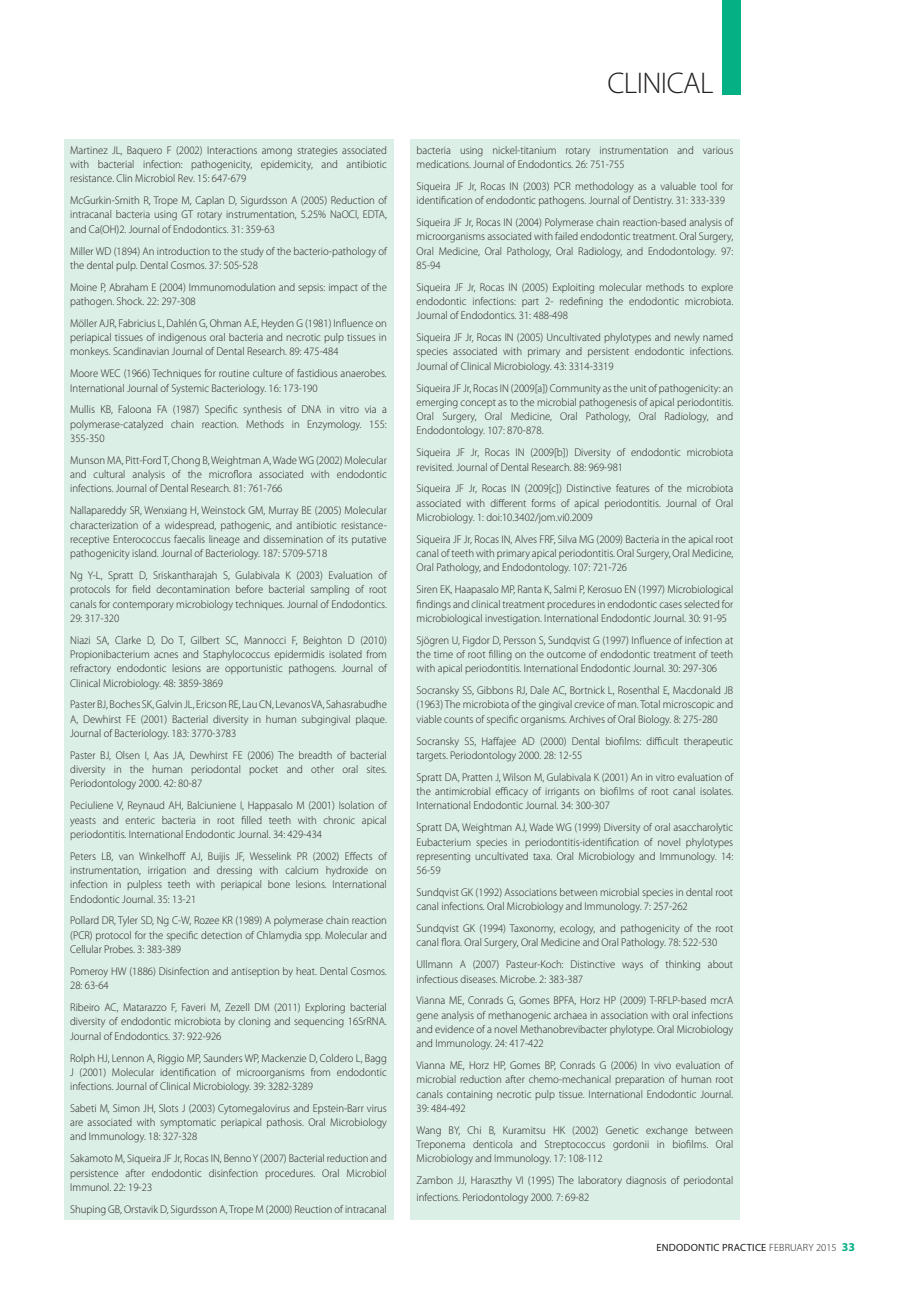
<style>
.page{position:relative;width:919px;height:1289px;background:#fff}
.page>*{position:absolute;margin:0;border:0;box-sizing:border-box;transform-origin:0 0}
.t1{font:300 30px "Myriad Pro";letter-spacing:-.02em;color:#231f20}
.t2{font:300 11.25px/14.2px "Myriad Pro";color:#231f20;text-align:justify;scale:.95 1}
.t3{font:10.5px "Myriad Pro";letter-spacing:.02em;color:#231f20}
.s1{font-weight:300}
.s2{font-weight:700;font-size:12px;color:#05b085}
</style>
<div class="page">
<div style="left:722px;top:0;width:19px;height:94px;background:#05b085"></div>
<div style="left:64px;top:139px;width:329px;height:1080px;background:#dcefe7"></div>
<div style="left:410px;top:139px;width:329px;height:1080px;background:#dcefe7"></div>
<p class="t2" style="left:70px;top:143px;width:335px">Martinez JL, Baquero F (2002) Interactions among strategies associated with bacterial infection: pathogenicity, epidemicity, and antibiotic resistance. Clin Microbiol Rev. 15: 647-679</p>
<p class="t2" style="left:70px;top:193px;width:335px">McGurkin-Smith R, Trope M, Caplan D, Sigurdsson A (2005) Reduction of intracanal bacteria using GT rotary instrumentation, 5.25% NaOCl, EDTA, and Ca(OH)2. Journal of Endodontics. 31: 359-63</p>
<p class="t2" style="left:70px;top:244px;width:335px">Miller WD (1894) An introduction to the study of the bacterio-pathology of the dental pulp. Dental Cosmos. 37: 505-528</p>
<p class="t2" style="left:70px;top:280px;width:335px">Moine P, Abraham E (2004) Immunomodulation and sepsis: impact of the pathogen. Shock. 22: 297-308</p>
<p class="t2" style="left:70px;top:316px;width:335px">Möller AJR, Fabricius L, Dahlén G, Ohman A.E, Heyden G (1981) Influence on periapical tissues of indigenous oral bacteria and necrotic pulp tissues in monkeys. Scandinavian Journal of Dental Research. 89: 475-484</p>
<p class="t2" style="left:70px;top:366px;width:335px">Moore WEC (1966) Techniques for routine culture of fastidious anaerobes.<br>International Journal of Systemic Bacteriology. 16: 173-190</p>
<p class="t2" style="left:70px;top:403px;width:335px">Mullis KB, Faloona FA (1987) Specific synthesis of DNA in vitro via a polymerase-catalyzed chain reaction. Methods in Enzymology. 155:<br>355-350</p>
<p class="t2" style="left:70px;top:453px;width:335px">Munson MA, Pitt-Ford T, Chong B, Weightman A, Wade WG (2002) Molecular and cultural analysis of the microflora associated with endodontic infections. Journal of Dental Research. 81: 761-766</p>
<p class="t2" style="left:70px;top:503px;width:335px">Nallapareddy SR, Wenxiang H, Weinstock GM, Murray BE (2005) Molecular characterization of a widespread, pathogenic, and antibiotic resistance&shy;receptive Enterococcus faecalis lineage and dissemination of its putative pathogenicity island. Journal of Bacteriology. 187: 5709-5718</p>
<p class="t2" style="left:70px;top:568px;width:335px">Ng Y-L, Spratt D, Sriskantharajah S, Gulabivala K (2003) Evaluation of protocols for field decontamination before bacterial sampling of root canals for contemporary microbiology techniques. Journal of Endodontics.<br>29: 317-320</p>
<p class="t2" style="left:70px;top:633px;width:335px">Niazi SA, Clarke D, Do T, Gilbert SC, Mannocci F, Beighton D (2010)<br>Propionibacterium acnes and Staphylococcus epidermidis isolated from refractory endodontic lesions are opportunistic pathogens. Journal of Clinical Microbiology. 48: 3859-3869</p>
<p class="t2" style="left:70px;top:697px;width:335px">Paster BJ, Boches SK, Galvin JL, Ericson RE, Lau CN, Levanos VA, Sahasrabudhe A, Dewhirst FE (2001) Bacterial diversity in human subgingival plaque.<br>Journal of Bacteriology. 183: 3770-3783</p>
<p class="t2" style="left:70px;top:748px;width:335px">Paster BJ, Olsen I, Aas JA, Dewhirst FE (2006) The breadth of bacterial diversity in the human periodontal pocket and other oral sites.<br>Periodontology 2000. 42: 80-87</p>
<p class="t2" style="left:70px;top:798px;width:335px">Peciuliene V, Reynaud AH, Balciuniene I, Happasalo M (2001) Isolation of yeasts and enteric bacteria in root filled teeth with chronic apical periodontitis. International Endodontic Journal. 34: 429-434</p>
<p class="t2" style="left:70px;top:849px;width:335px">Peters LB, van Winkelhoff AJ, Buijis JF, Wesselink PR (2002) Effects of instrumentation, irrigation and dressing with calcium hydroxide on infection in pulpless teeth with periapical bone lesions. International Endodontic Journal. 35: 13-21</p>
<p class="t2" style="left:70px;top:913px;width:335px">Pollard DR, Tyler SD, Ng C-W, Rozee KR (1989) A polymerase chain reaction (PCR) protocol for the specific detection of Chlamydia spp. Molecular and Cellular Probes. 3: 383-389</p>
<p class="t2" style="left:70px;top:964px;width:335px">Pomeroy HW (1886) Disinfection and antiseption by heat. Dental Cosmos.<br>28: 63-64</p>
<p class="t2" style="left:70px;top:1000px;width:335px">Ribeiro AC, Matarazzo F, Faveri M, Zezell DM (2011) Exploring bacterial diversity of endodontic microbiota by cloning and sequencing 16SrRNA.<br>Journal of Endodontics. 37: 922-926</p>
<p class="t2" style="left:70px;top:1050px;width:335px">Rolph HJ, Lennon A, Riggio MP, Saunders WP, Mackenzie D, Coldero L, Bagg J (2001) Molecular identification of microorganisms from endodontic infections. Journal of Clinical Microbiology. 39: 3282-3289</p>
<p class="t2" style="left:70px;top:1101px;width:335px">Sabeti M, Simon JH, Slots J (2003) Cytomegalovirus and Epstein-Barr virus are associated with symptomatic periapical pathosis. Oral Microbiology and Immunology. 18: 327-328</p>
<p class="t2" style="left:70px;top:1151px;width:335px">Sakamoto M, Siqueira JF Jr, Rocas IN, Benno Y (2007) Bacterial reduction and persistence after endodontic disinfection procedures. Oral Microbiol Immunol. 22: 19-23</p>
<p class="t2" style="left:70px;top:1202px;width:335px">Shuping GB, Orstavik D, Sigurdsson A, Trope M (2000) Reuction of intracanal</p>
<h1 class="t1" style="left:607px;top:67px;width:108px">CLINICAL</h1>
<p class="t2" style="left:416px;top:143px;width:335px">bacteria using nickel-titanium rotary instrumentation and various medications. Journal of Endodontics. 26: 751-755</p>
<p class="t2" style="left:416px;top:179px;width:335px">Siqueira JF Jr, Rocas IN (2003) PCR methodology as a valuable tool for identification of endodontic pathogens. Journal of Dentistry. 31: 333-339</p>
<p class="t2" style="left:416px;top:215px;width:335px">Siqueira JF Jr, Rocas IN (2004) Polymerase chain reaction-based analysis of microorganisms associated with failed endodontic treatment. Oral Surgery, Oral Medicine, Oral Pathology, Oral Radiology, and Endodontology. 97:<br>85-94</p>
<p class="t2" style="left:416px;top:280px;width:335px">Siqueira JF Jr, Rocas IN (2005) Exploiting molecular methods to explore endodontic infections: part 2- redefining the endodontic microbiota.<br>Journal of Endodontics. 31: 488-498</p>
<p class="t2" style="left:416px;top:330px;width:335px">Siqueira JF Jr, Rocas IN (2005) U ncultivated phylotypes and newly named species associated with primary and persistent endodontic infections.<br>Journal of Clinical Microbiology. 43: 3314-3319</p>
<p class="t2" style="left:416px;top:381px;width:335px">Siqueira JF Jr, Rocas IN (2009[a]) Community as the unit of pathogenicity: an emerging concept as to the microbial pathogenesis of apical periodontitis.<br>Oral Surgery, Oral Medicine, Oral Pathology, Oral Radiology, and Endodontology. 107: 870-878.</p>
<p class="t2" style="left:416px;top:445px;width:335px">Siqueira JF Jr, Rocas IN (2009[b]) Diversity of endodontic microbiota revisited. Journal of Dental Research. 88: 969-981</p>
<p class="t2" style="left:416px;top:482px;width:335px">Siqueira JF Jr, Rocas IN (2009[c]) Distinctive features of the microbiota associated with different forms of apical periodontitis. Journal of Oral Microbiology. 1: doi:10.3402/jom.vi0.2009</p>
<p class="t2" style="left:416px;top:532px;width:335px">Siqueira JF Jr, Rocas IN, Alves FRF, Silva MG (2009) Bacteria in the apical root canal of teeth with primary apical periodontitis. Oral Surgery, Oral Medicine, Oral Pathology, and Endodontology. 107: 721-726</p>
<p class="t2" style="left:416px;top:582px;width:335px">Siren EK, Haapasalo MP, Ranta K, Salmi P, Kerosuo EN (1997) Microbiological findings and clinical treatment procedures in endodontic cases selected for microbiological investigation. International Endodontic Journal. 30: 91-95</p>
<p class="t2" style="left:416px;top:633px;width:335px">Sjögren U, Figdor D, Persson S, Sundqvist G (1997) Influence of infection at the time of root filling on the outcome of endodontic treatment of teeth with apical periodontitis. International Endodontic Journal. 30: 297-306</p>
<p class="t2" style="left:416px;top:683px;width:335px;text-align:left">Socransky SS, Gibbons RJ, Dale AC, Bortnick L, Rosenthal E, Macdonald JB (1963) The microbiota of the gingival crevice of man. Total microscopic and viable counts of specific organisms. Archives of Oral Biology. 8: 275-280</p>
<p class="t2" style="left:416px;top:734px;width:335px">Socransky SS, Haffajee AD (2000) Dental biofilms: difficult therapeutic targets. Periodontology 2000. 28: 12-55</p>
<p class="t2" style="left:416px;top:770px;width:335px">Spratt DA, Pratten J, Wilson M, Gulabivala K (2001) An in vitro evaluation of the antimicrobial efficacy of irrigants on biofilms of root canal isolates.<br>International Endodontic Journal. 34: 300-307</p>
<p class="t2" style="left:416px;top:820px;width:335px">Spratt DA, Weightman AJ, Wade WG (1999) Diversity of oral asaccharolytic Eubacterium species in periodontitis-identification of novel phylotypes representing uncultivated taxa. Oral Microbiology and Immunology. 14:<br>56-59</p>
<p class="t2" style="left:416px;top:885px;width:335px">Sundqvist GK (1992) Associations between microbial species in dental root canal infections. Oral Microbiology and Immunology. 7: 257-262</p>
<p class="t2" style="left:416px;top:921px;width:335px">Sundqvist GK (1994) Taxonomy, ecology, and pathogenicity of the root canal flora. Oral Surgery, Oral Medicine and Oral Pathology. 78: 522-530</p>
<p class="t2" style="left:416px;top:957px;width:335px">U llmann A (2007) Pasteur-Koch: Distinctive ways of thinking about infectious diseases. Microbe. 2: 383-387</p>
<p class="t2" style="left:416px;top:993px;width:335px">Vianna ME, Conrads G, Gomes BPFA, Horz HP (2009) T-RFLP-based mcrA gene analysis of methanogenic archaea in association with oral infections and evidence of a novel Methanobrevibacter phylotype. Oral Microbiology and Immunology. 24: 417-422</p>
<p class="t2" style="left:416px;top:1058px;width:335px">Vianna ME, Horz HP, Gomes BP, Conrads G (2006) In vivo evaluation of microbial reduction after chemo-mechanical preparation of human root canals containing necrotic pulp tissue. International Endodontic Journal.<br>39: 484-492</p>
<p class="t2" style="left:416px;top:1123px;width:335px">Wang BY, Chi B, Kuramitsu HK (2002) Genetic exchange between Treponema denticola and Streptococcus gordonii in biofilms. Oral Microbiology and Immunology. 17: 108-112</p>
<p class="t2" style="left:416px;top:1172px;width:335px;line-height:16.2px">Zambon JJ, Haraszthy VI (1995) The laboratory diagnosis of periodontal infections. Periodontology 2000. 7: 69-82</p>
<p class="t3" style="left:656px;top:1240px;width:200px">ENDODONTIC PRACTICE <span class="s1">february 2015</span> <span class="s2">33</span></p>
</div>
